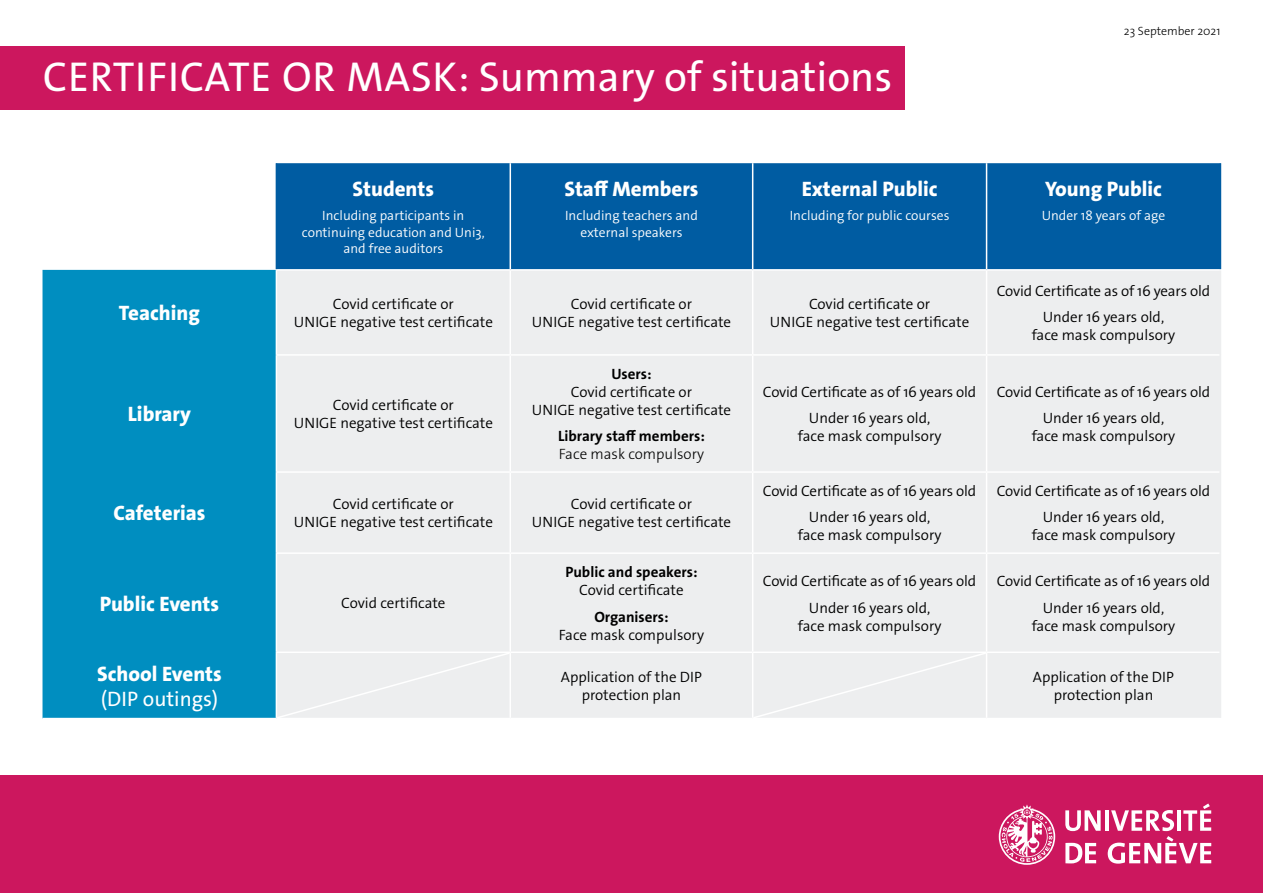
<style>
.page{position:relative;width:1263px;height:893px;background:#fff}
.page>*{position:absolute;margin:0;border:0;box-sizing:border-box;transform-origin:0 0}
.t1{font:42px "The Sans Os F";color:#fff}
.t2{font:800 21px "The Sans Os F";color:#fff}
.t3{font:21px "The Sans Os F";color:#fff}
.t4{font:300 15px/18px "The Sans Os F";color:#000;text-align:center}
.t5{font:700 15px/18px "The Sans Os F";color:#000}
.t6{font:300 13.5px/16.2px "The Sans Os F";color:#fff;text-align:center}
.t7{font:300 12px "The Sans Os F";color:#000}
.s1{font-weight:700}
.s2{font-weight:300}
</style>
<div class="page">
<div style="left:277px;top:163px;width:943px;height:106px;background:#005ca2"></div>
<div style="left:43px;top:270px;width:233px;height:448px;background:#008ec0"></div>
<div style="left:277px;top:271px;width:943px;height:447px;background:#edeeef"></div>
<hr style="left:509px;top:163px;width:2px;height:106px;background:#fff">
<hr style="left:752px;top:163px;width:1px;height:106px;background:#fff">
<hr style="left:986px;top:163px;width:1px;height:106px;background:#fff">
<hr style="left:509px;top:271px;width:2px;height:83px;background:#fff">
<hr style="left:752px;top:271px;width:1px;height:83px;background:#fff">
<hr style="left:986px;top:271px;width:1px;height:83px;background:#fff">
<hr style="left:276px;top:354px;width:234px;height:2px;background:#fff">
<hr style="left:510px;top:354px;width:243px;height:2px;background:#fff">
<hr style="left:509px;top:356px;width:2px;height:115px;background:#fff">
<hr style="left:753px;top:354px;width:233px;height:2px;background:#fff">
<hr style="left:752px;top:356px;width:1px;height:115px;background:#fff">
<hr style="left:986px;top:354px;width:234px;height:2px;background:#fff">
<hr style="left:986px;top:356px;width:1px;height:115px;background:#fff">
<hr style="left:276px;top:471px;width:234px;height:2px;background:#fff">
<hr style="left:510px;top:471px;width:243px;height:2px;background:#fff">
<hr style="left:509px;top:473px;width:2px;height:79px;background:#fff">
<hr style="left:753px;top:471px;width:233px;height:2px;background:#fff">
<hr style="left:752px;top:473px;width:1px;height:79px;background:#fff">
<hr style="left:986px;top:471px;width:234px;height:2px;background:#fff">
<hr style="left:986px;top:473px;width:1px;height:79px;background:#fff">
<hr style="left:276px;top:552px;width:234px;height:2px;background:#fff">
<hr style="left:510px;top:552px;width:243px;height:2px;background:#fff">
<hr style="left:509px;top:554px;width:2px;height:97px;background:#fff">
<hr style="left:753px;top:552px;width:233px;height:2px;background:#fff">
<hr style="left:752px;top:554px;width:1px;height:97px;background:#fff">
<hr style="left:986px;top:552px;width:234px;height:2px;background:#fff">
<hr style="left:986px;top:554px;width:1px;height:97px;background:#fff">
<hr style="left:276px;top:651px;width:234px;height:2px;background:#fff">
<hr style="left:510px;top:651px;width:243px;height:2px;background:#fff">
<hr style="left:509px;top:653px;width:2px;height:65px;background:#fff">
<hr style="left:753px;top:651px;width:233px;height:2px;background:#fff">
<hr style="left:752px;top:653px;width:1px;height:65px;background:#fff">
<hr style="left:986px;top:651px;width:234px;height:2px;background:#fff">
<hr style="left:986px;top:653px;width:1px;height:65px;background:#fff">
<hr style="left:1220px;top:271px;width:1px;height:84px;background:#edeeef">
<hr style="left:1220px;top:355px;width:1px;height:117px;background:#edeeef">
<hr style="left:1220px;top:472px;width:1px;height:81px;background:#edeeef">
<hr style="left:1220px;top:553px;width:1px;height:99px;background:#edeeef">
<hr style="left:1220px;top:652px;width:1px;height:66px;background:#edeeef">
<hr style="left:276px;top:163px;width:1px;height:106px;background:#005ca2">
<hr style="left:1220px;top:163px;width:1px;height:106px;background:#005ca2">
<div style="left:277px;top:653px;width:232px;height:65px;background:#edeeef"></div>
<div style="left:753px;top:653px;width:233px;height:65px;background:#edeeef"></div>
<div style="left:0;top:775px;width:1263px;height:118px;background:#cc175e"></div>
<svg style="left:999px;top:804px;width:56px;height:61px"></svg>
<svg style="left:1065px;top:810px;width:35px;height:21px"></svg>
<hr style="left:1105px;top:810px;width:4px;height:21px;background:#fff">
<svg style="left:1065px;top:843px;width:31px;height:20px"></svg>
<svg style="left:1108px;top:803px;width:103px;height:61px"></svg>
<div style="left:0;top:47px;width:905px;height:63px;background:#cc175e"></div>
<p class="t1" style="left:43px;top:49px;width:851px">CERTIFICATE OR MASK: Summary of situations</p>
<p class="t7" style="left:1124px;top:23px;width:98px">23 September 2021</p>
<p class="t2" style="left:353px;top:175px;width:83px">Students</p>
<p class="t6" style="left:302px;top:208px;width:184px">Including participants in continuing education and Uni3, and free auditors</p>
<p class="t2" style="left:564px;top:175px;width:135px">Staff Members</p>
<p class="t6" style="left:565px;top:208px;width:134px">Including teachers and external speakers</p>
<p class="t2" style="left:802px;top:175px;width:137px">External Public</p>
<p class="t6" style="left:790px;top:208px;width:161px">Including for public courses</p>
<p class="t2" style="left:119px;top:300px;width:82px">Teaching</p>
<p class="t4" style="left:294px;top:295px;width:201px">Covid certificate or<br>UNIGE negative test certificate</p>
<p class="t4" style="left:532px;top:295px;width:201px">Covid certificate or<br>UNIGE negative test certificate</p>
<p class="t4" style="left:770px;top:295px;width:201px">Covid certificate or<br>UNIGE negative test certificate</p>
<p class="t2" style="left:128px;top:401px;width:65px">Library</p>
<p class="t4" style="left:294px;top:396px;width:201px">Covid certificate or<br>UNIGE negative test certificate</p>
<p class="t4" style="left:532px;top:365px;width:201px"><span class="s1">Users:<br></span>Covid certificate or<br>UNIGE negative test certificate</p>
<p class="t5" style="left:558px;top:427px;width:148px">Library staff members:<br><span class="s2">Face mask compulsory</span></p>
<p class="t2" style="left:113px;top:500px;width:94px">Cafeterias</p>
<p class="t4" style="left:294px;top:495px;width:201px">Covid certificate or<br>UNIGE negative test certificate</p>
<p class="t4" style="left:532px;top:495px;width:201px">Covid certificate or<br>UNIGE negative test certificate</p>
<p class="t2" style="left:100px;top:590px;width:121px">Public Events</p>
<p class="t4" style="left:341px;top:594px;width:106px">Covid certificate</p>
<p class="t5" style="left:565px;top:563px;width:134px;text-align:center">Public and speakers:<br><span class="s2">Covid certificate</span></p>
<p class="t4" style="left:559px;top:608px;width:147px"><span class="s1">Organisers:<br></span>Face mask compulsory</p>
<p class="t4" style="left:763px;top:383px;width:215px">Covid Certificate as of 16 years old</p>
<p class="t4" style="left:798px;top:409px;width:145px">Under 16 years old, face mask compulsory</p>
<p class="t4" style="left:763px;top:482px;width:215px">Covid Certificate as of 16 years old</p>
<p class="t4" style="left:798px;top:508px;width:145px">Under 16 years old, face mask compulsory</p>
<p class="t4" style="left:763px;top:572px;width:215px">Covid Certificate as of 16 years old</p>
<p class="t4" style="left:798px;top:599px;width:145px">Under 16 years old, face mask compulsory</p>
<p class="t2" style="left:1045px;top:175px;width:118px">Young Public</p>
<p class="t6" style="left:1042px;top:208px;width:125px">Under 18 years of age</p>
<p class="t4" style="left:997px;top:282px;width:215px">Covid Certificate as of 16 years old</p>
<p class="t4" style="left:1032px;top:308px;width:145px">Under 16 years old, face mask compulsory</p>
<p class="t4" style="left:997px;top:383px;width:215px">Covid Certificate as of 16 years old</p>
<p class="t4" style="left:1032px;top:409px;width:145px">Under 16 years old, face mask compulsory</p>
<p class="t4" style="left:997px;top:482px;width:215px">Covid Certificate as of 16 years old</p>
<p class="t4" style="left:1032px;top:508px;width:145px">Under 16 years old, face mask compulsory</p>
<p class="t4" style="left:997px;top:572px;width:215px">Covid Certificate as of 16 years old</p>
<p class="t4" style="left:1032px;top:599px;width:145px">Under 16 years old, face mask compulsory</p>
<p class="t2" style="left:97px;top:660px;width:126px">School Events</p>
<p class="t3" style="left:101px;top:685px;width:119px">(DIP outings)</p>
<p class="t4" style="left:561px;top:668px;width:143px">Application of the DIP protection plan</p>
<p class="t4" style="left:1033px;top:668px;width:143px">Application of the DIP protection plan</p>
</div>
